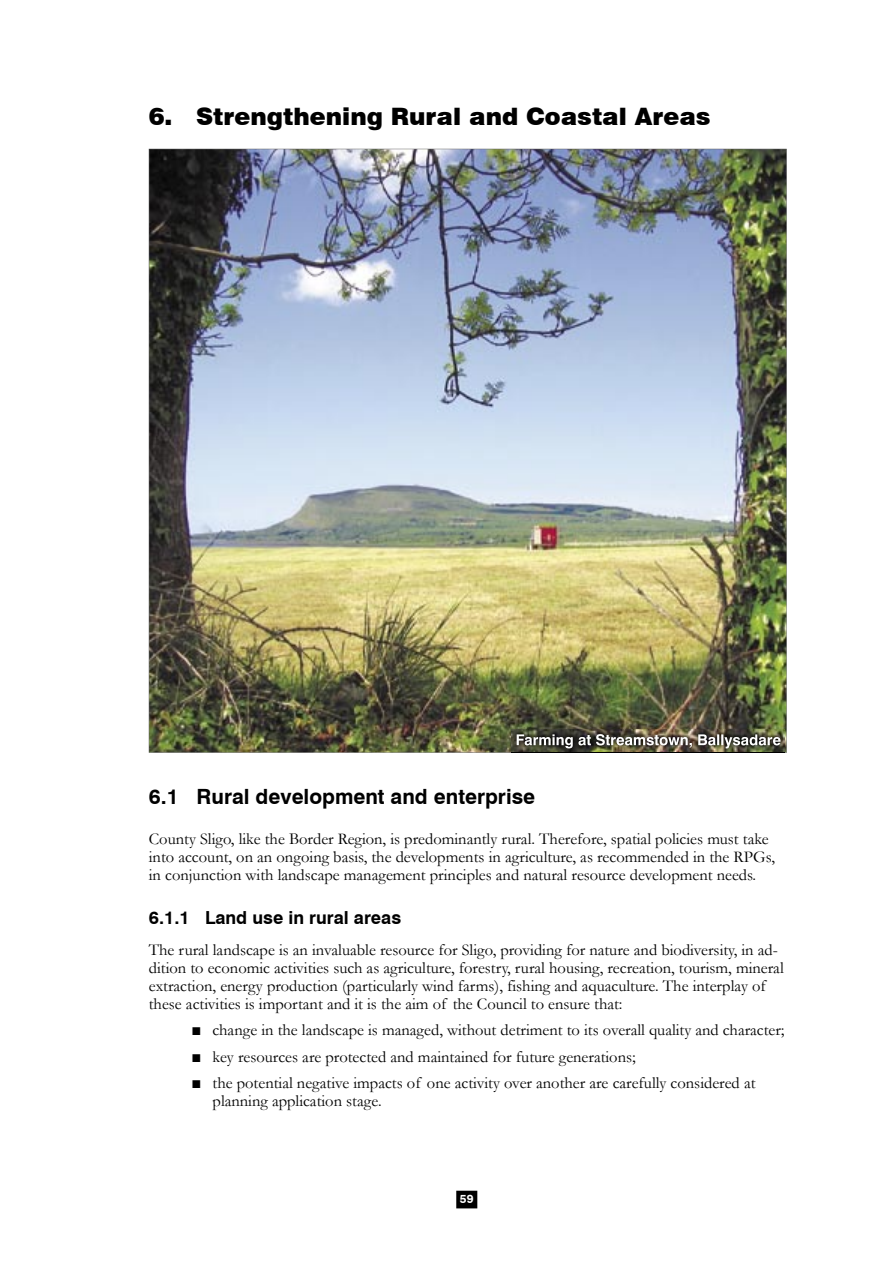
<style>
.page{position:relative;width:893px;height:1263px;background:#fff}
.page>*{position:absolute;margin:0;border:0;box-sizing:border-box;transform-origin:0 0}
.t1{font:900 24px "Swiss 721 BT";color:#000}
.t2{font:700 21px "Swiss 721 BT";color:#000}
.t3{font:700 18px "Swiss 721 BT";color:#000}
.t4{font:16.5px/18px "Garamond";color:#000}
.t5{font:700 12px "Swiss 721 BT";color:#fff}
</style>
<div class="page">
<img style="left:149px;top:149px;width:637px;height:603px">
<img style="left:512px;top:729px;width:273px;height:23px">
<img style="left:512px;top:752px;width:273px;height:1px">
<img style="left:517px;top:734px;width:263px;height:14px">
<svg style="left:456px;top:1191px;width:22px;height:18px"></svg>
<h1 class="t1" style="left:149px;top:101px;width:563px">6. Strengthening Rural and Coastal Areas</h1>
<p class="t2" style="left:149px;top:784px;width:388px">6.1 Rural development and enterprise</p>
<p class="t4" style="left:149px;top:829px;width:628px">County Sligo, like the Border Region, is predominantly rural. Therefore, spatial policies must take into account, on an ongoing basis, the developments in agriculture, as recommended in the RPGs, in conjunction with landscape management principles and natural resource development needs.</p>
<p class="t3" style="left:149px;top:907px;width:254px">6.1.1 Land use in rural areas</p>
<p class="t4" style="left:149px;top:940px;width:636px">The rural landscape is an invaluable resource for Sligo, providing for nature and biodiversity, in ad&shy;dition to economic activities such as agriculture, forestry, rural housing, recreation, tourism, mineral extraction, energy production (particularly wind farms), fishing and aquaculture. The interplay of these activities is important and it is the aim of the Council to ensure that:</p>
<p class="t4" style="left:191px;top:1021px;width:595px">■ change in the landscape is managed, without detriment to its overall quality and character;</p>
<p class="t4" style="left:191px;top:1047px;width:446px">■ key resources are protected and maintained for future generations;</p>
<p class="t4" style="left:213px;top:1074px;width:544px;text-indent:-21px">■ the potential negative impacts of one activity over another are carefully considered at planning application stage.</p>
<p class="t5" style="left:460px;top:1192px;width:15px">59</p>
</div>
